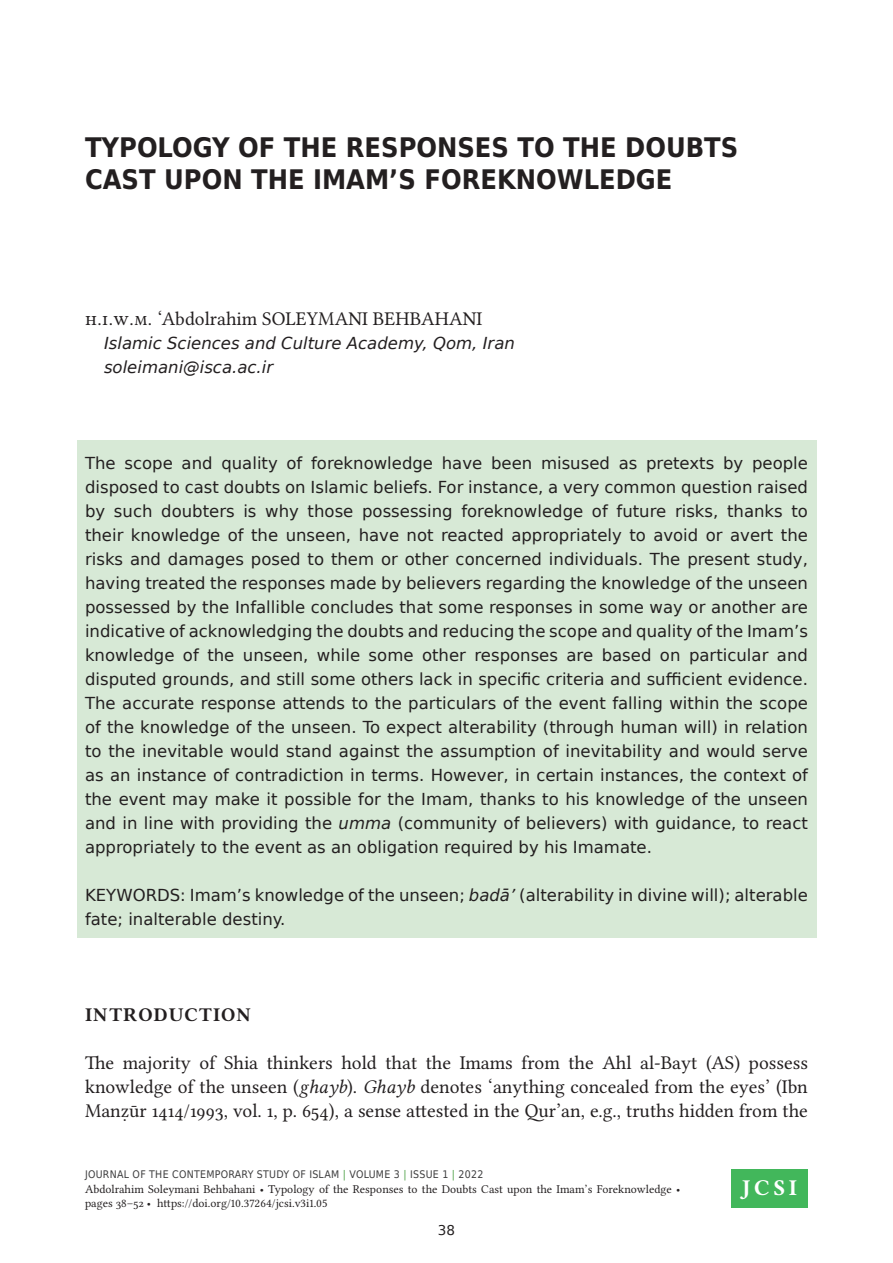
<style>
.page{position:relative;width:893px;height:1263px;background:#fff}
.page>*{position:absolute;margin:0;border:0;box-sizing:border-box;transform-origin:0 0}
.t1{font:700 27px/32.4px "DejaVu Sans Condensed";color:#231f20}
.t2{font:700 22.65px "Libertinus Serif";color:#fff}
.t3{font:19.5px/24px "Libertinus Serif";color:#231f20;text-align:justify}
.t4{font:700 19.5px "Libertinus Serif";letter-spacing:.055em;color:#231f20}
.t5{font:16.5px/24px "DejaVu Sans";color:#231f20;text-align:justify}
.t6{font:italic 16.5px/24px "DejaVu Sans";color:#231f20}
.t7{font:13.5px "DejaVu Sans";color:#231f20}
.t8{font:12px/14.4px "Libertinus Serif";color:#231f20}
.t9{font:10.5px "DejaVu Sans Condensed";letter-spacing:.025em;color:#3e3e3f}
.s1{font-style:italic}
.s2{color:#4ea147}
</style>
<div class="page">
<div style="left:731px;top:1170px;width:77px;height:38px;background:#42b75b"></div>
<div style="left:77px;top:441px;width:739px;height:497px;background:#d7e9d6"></div>
<h1 class="t1" style="left:85px;top:131px;width:655px">TYPOLOGY OF THE RESPONSES TO THE DOUBTS<br>CAST UPON THE IMAM’S FOREKNOWLEDGE</h1>
<p class="t3" style="left:85px;top:305px;width:399px">H.I.W.M. ‘Abdolrahim SOLEYMANI BEHBAHANI</p>
<p class="t6" style="left:104px;top:331px;width:412px">Islamic Sciences and Culture Academy, Qom, Iran soleimani@isca.ac.ir</p>
<p class="t5" style="left:85px;top:451px;width:724px">The scope and quality of foreknowledge have been misused as pretexts by people disposed to cast doubts on Islamic beliefs. For instance, a very common question raised by such doubters is why those possessing foreknowledge of future risks, thanks to their knowledge of the unseen, have not reacted appropriately to avoid or avert the risks and damages posed to them or other concerned individuals. The present study, having treated the responses made by believers regarding the knowledge of the unseen possessed by the Infallible concludes that some responses in some way or another are indicative of acknowledging the doubts and reducing the scope and quality of the Imam’s knowledge of the unseen, while some other responses are based on particular and disputed grounds, and still some others lack in specific criteria and sufficient evidence.<br>The accurate response attends to the particulars of the event falling within the scope of the knowledge of the unseen. To expect alterability (through human will) in relation to the inevitable would stand against the assumption of inevitability and would serve as an instance of contradiction in terms. However, in certain instances, the context of the event may make it possible for the Imam, thanks to his knowledge of the unseen and in line with providing the <span class="s1">umma</span> (community of believers) with guidance, to react appropriately to the event as an obligation required by his Imamate.</p>
<p class="t5" style="left:85px;top:883px;width:724px">KEYWORDS: Imam’s knowledge of the unseen; <span class="s1">badā’</span> (alterability in divine will); alterable fate; inalterable destiny.</p>
<p class="t4" style="left:85px;top:1001px;width:167px">INTRODUCTION</p>
<p class="t3" style="left:85px;top:1049px;width:724px">The majority of Shia thinkers hold that the Imams from the Ahl al-Bayt (AS) possess knowledge of the unseen (<span class="s1">ghayb</span>). <span class="s1">Ghayb</span> denotes ‘anything concealed from the eyes’ (Ibn Manẓūr 1414/1993, vol. 1, p. 654), a sense attested in the Qur’an, e.g., truths hidden from the</p>
<p class="t9" style="left:85px;top:1166px;width:400px">JOURNAL OF THE CONTEMPORARY STUDY OF ISLAM <span class="s2">|</span> VOLUME 3 <span class="s2">|</span> ISSUE 1 <span class="s2">|</span> 2022</p>
<p class="t8" style="left:85px;top:1180px;width:597px">Abdolrahim Soleymani Behbahani • Typology of the Responses to the Doubts Cast upon the Imam’s Foreknowledge • pages 38–52 • https://doi.org/10.37264/jcsi.v3i1.05</p>
<h2 class="t2" style="left:742px;top:1172px;width:57px">JCSI</h2>
<p class="t7" style="left:438px;top:1220px;width:19px">38</p>
</div>
